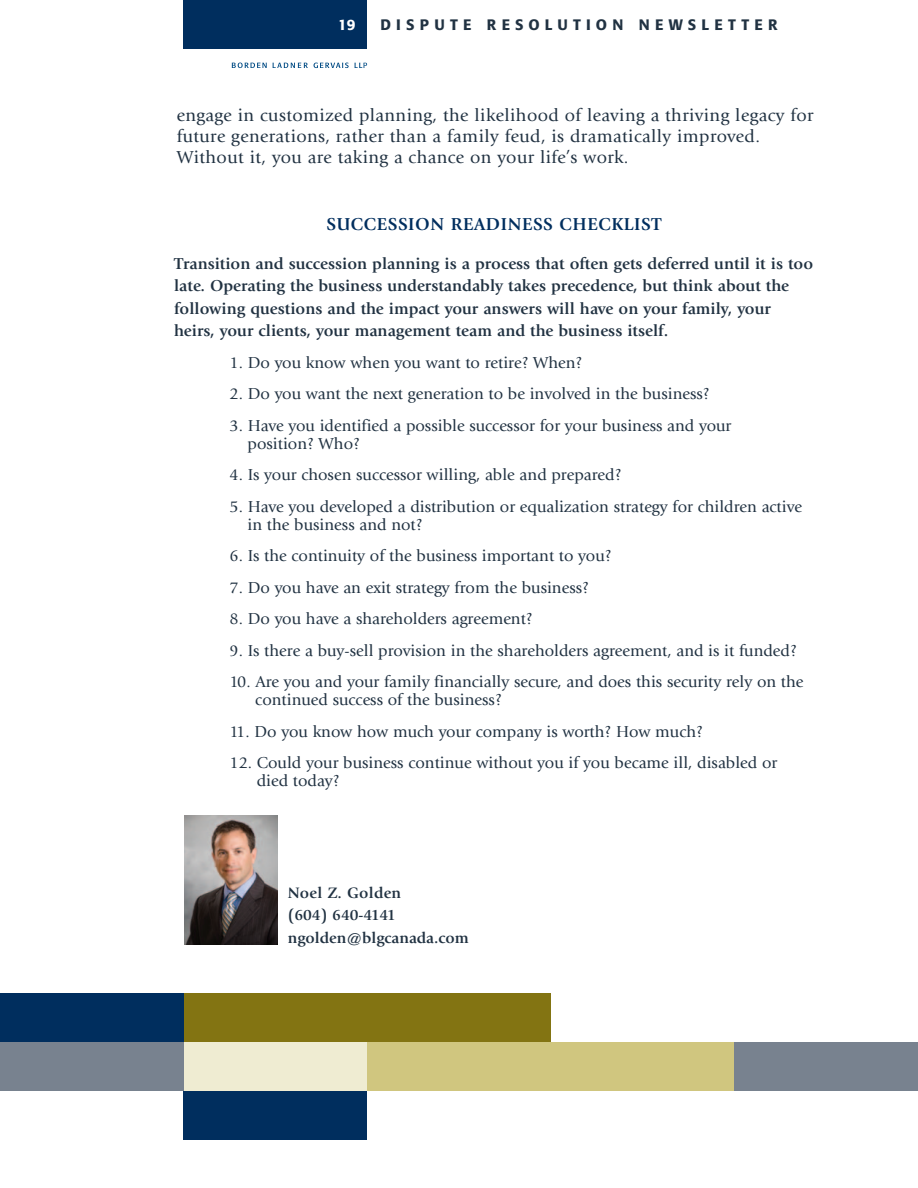
<style>
.page{position:relative;width:918px;height:1188px;background:#fff}
.page>*{position:absolute;margin:0;border:0;box-sizing:border-box;transform-origin:0 0}
.t1{font:18px/21px "Giovanni";letter-spacing:.02em;color:#213242}
.t2{font:700 18px "Giovanni";letter-spacing:.035em;color:#002e5e}
.t3{font:16.5px/18px "Giovanni";color:#213242}
.t4{font:700 16.5px/22.5px "Giovanni";color:#213242}
.t5{font:700 15.75px/22.5px "Giovanni";color:#213242}
.t6{font:500 15px "Formata";letter-spacing:.35em;color:#213242}
.t7{font:500 15px "Formata";color:#fff}
</style>
<div class="page">
<div style="left:184px;top:994px;width:367px;height:48px;background:#837412"></div>
<div style="left:184px;top:1042px;width:183px;height:49px;background:#efecd2"></div>
<div style="left:184px;top:1091px;width:183px;height:48px;background:#002e5e"></div>
<div style="left:367px;top:1042px;width:367px;height:49px;background:#d0c67f"></div>
<div style="left:0;top:1042px;width:184px;height:49px;background:#78828f"></div>
<div style="left:734px;top:1042px;width:184px;height:49px;background:#78828f"></div>
<div style="left:0;top:994px;width:184px;height:48px;background:#002e5e"></div>
<div style="left:184px;top:0;width:183px;height:49px;background:#002e5e"></div>
<svg style="left:232px;top:63px;width:35px;height:5px"></svg>
<svg style="left:273px;top:63px;width:35px;height:5px"></svg>
<svg style="left:314px;top:63px;width:35px;height:5px"></svg>
<svg style="left:355px;top:63px;width:12px;height:5px"></svg>
<img style="left:185px;top:815px;width:92px;height:129px">
<p class="t7" style="left:338px;top:18px;width:19px">19</p>
<p class="t6" style="left:380px;top:18px;width:399px">DISPUTE RESOLUTION NEWSLETTER</p>
<p class="t1" style="left:177px;top:106px;width:638px">engage in customized planning, the likelihood of leaving a thriving legacy for future generations, rather than a family feud, is dramatically improved.<br>Without it, you are taking a chance on your life’s work.</p>
<p class="t2" style="left:326px;top:217px;width:336px">SUCCESSION READINESS CHECKLIST</p>
<p class="t4" style="left:174px;top:253px;width:641px">Transition and succession planning is a process that often gets deferred until it is too late. Operating the business understandably takes precedence, but think about the following questions and the impact your answers will have on your family, your heirs, your clients, your management team and the business itself.</p>
<p class="t3" style="left:230px;top:355px;width:354px">1. Do you know when you want to retire? When?</p>
<p class="t3" style="left:230px;top:386px;width:482px">2. Do you want the next generation to be involved in the business?</p>
<p class="t3" style="left:248px;top:418px;width:485px;text-indent:-18px">3. Have you identified a possible successor for your business and your position? Who?</p>
<p class="t3" style="left:230px;top:467px;width:393px">4. Is your chosen successor willing, able and prepared?</p>
<p class="t3" style="left:248px;top:499px;width:556px;text-indent:-18px">5. Have you developed a distribution or equalization strategy for children active in the business and not?</p>
<p class="t3" style="left:230px;top:548px;width:384px">6. Is the continuity of the business important to you?</p>
<p class="t3" style="left:230px;top:580px;width:361px">7. Do you have an exit strategy from the business?</p>
<p class="t3" style="left:230px;top:611px;width:305px">8. Do you have a shareholders agreement?</p>
<p class="t3" style="left:230px;top:643px;width:569px">9. Is there a buy-sell provision in the shareholders agreement, and is it funded?</p>
<p class="t3" style="left:255px;top:674px;width:550px;text-indent:-26px">10. Are you and your family financially secure, and does this security rely on the continued success of the business?</p>
<p class="t3" style="left:230px;top:724px;width:475px">11. Do you know how much your company is worth? How much?</p>
<p class="t3" style="left:257px;top:755px;width:522px;text-indent:-27px">12. Could your business continue without you if you became ill, disabled or died today?</p>
<p class="t5" style="left:288px;top:882px;width:183px">Noel Z. Golden<br>(604) 640-4141 ngolden@blgcanada.com</p>
</div>
